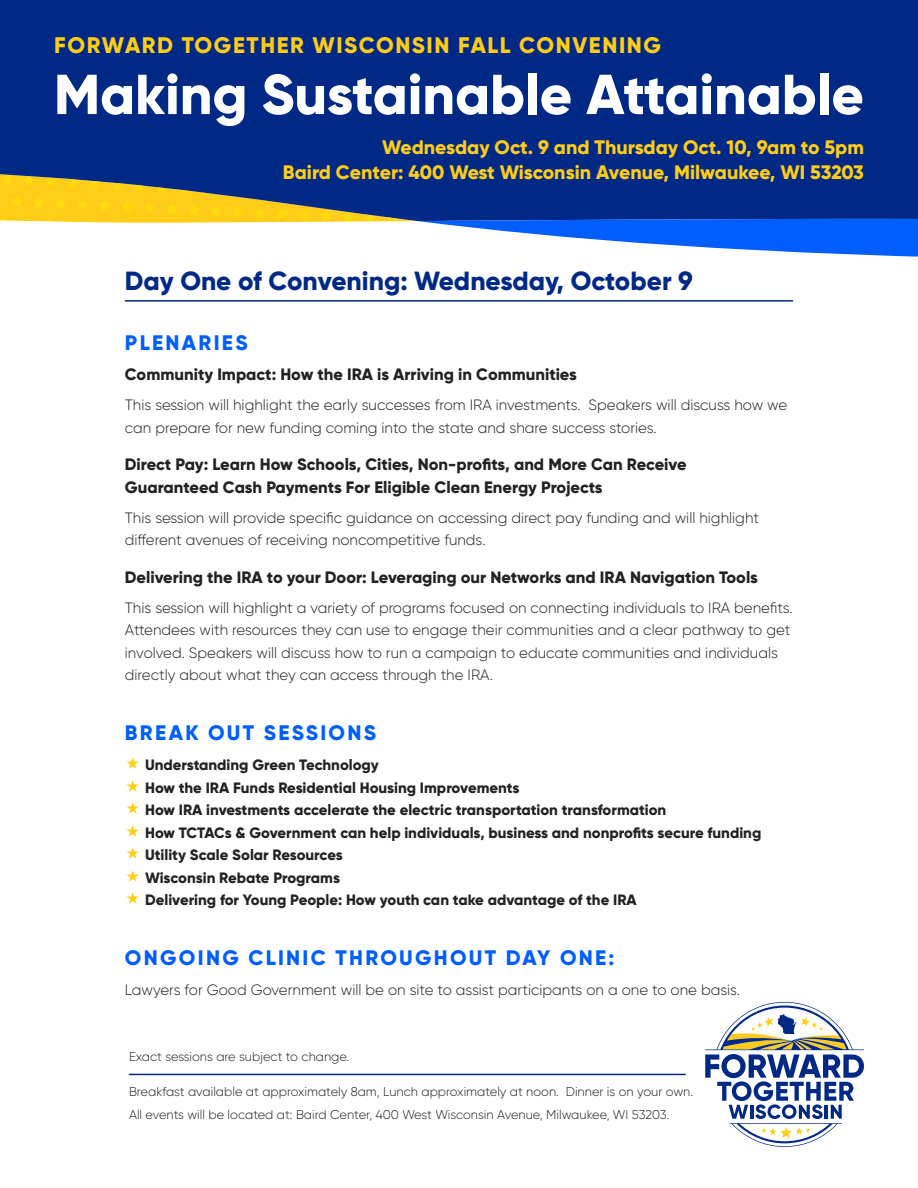
<style>
.page{position:relative;width:918px;height:1188px;background:#fff}
.page>*{position:absolute;margin:0;border:0;box-sizing:border-box;transform-origin:0 0}
.cs{font:800 56.25px "Gilroy";color:#fff}
.ct{font:800 26.25px "Gilroy";color:#002985}
.ct-2{font:800 22.5px "Gilroy";letter-spacing:.07em;color:#ffcc17}
.ah{font:800 21px "Gilroy";letter-spacing:.11em;color:#005eff}
.bh{font:800 19.5px "Gilroy";color:#ffcc17}
.bh-2{font:800 16.5px/22.5px "Gilroy";color:#222}
.t1{font:300 15px/22.5px "Gilroy";color:#222}
.t2{font:800 15px "Gilroy";color:#222}
.t3{font:300 12.75px "Gilroy";color:#222}
.nt{font:300 12.75px "Gilroy";color:#231f20}
</style>
<div class="page">
<div style="left:0;top:0;width:918px;height:173px;background:#002985"></div>
<svg style="left:0;top:173px;width:918px;height:84px"></svg>
<hr style="left:129px;top:1074px;width:557px;height:1px;background:#002985">
<hr style="left:125px;top:300px;width:668px;height:2px;background:#002985">
<svg style="left:705px;top:1002px;width:159px;height:145px"></svg>
<p class="ct-2" style="left:54px;top:31px;width:609px">FORWARD TOGETHER WISCONSIN FALL CONVENING</p>
<p class="cs" style="left:54px;top:59px;width:812px">Making Sustainable Attainable</p>
<p class="bh" style="left:382px;top:135px;width:483px">Wednesday Oct. 9 and Thursday Oct. 10, 9am to 5pm</p>
<p class="bh" style="left:283px;top:160px;width:583px">Baird Center: 400 West Wisconsin Avenue, Milwaukee, WI 53203</p>
<p class="ct" style="left:125px;top:265px;width:570px">Day One of Convening: Wednesday, October 9</p>
<p class="ah" style="left:125px;top:330px;width:124px">PLENARIES</p>
<p class="bh-2" style="left:125px;top:363px;width:454px">Community Impact: How the IRA is Arriving in Communities</p>
<p class="t1" style="left:125px;top:394px;width:664px">This session will highlight the early successes from IRA investments. Speakers will discuss how we can prepare for new funding coming into the state and share success stories.</p>
<p class="bh-2" style="left:125px;top:453px;width:563px">Direct Pay: Learn How Schools, Cities, Non-profits, and More Can Receive<br>Guaranteed Cash Payments For Eligible Clean Energy Projects</p>
<p class="t1" style="left:125px;top:506px;width:636px">This session will provide specific guidance on accessing direct pay funding and will highlight different avenues of receiving noncompetitive funds.</p>
<p class="bh-2" style="left:125px;top:566px;width:635px">Delivering the IRA to your Door: Leveraging our Networks and IRA Navigation Tools</p>
<p class="t1" style="left:125px;top:596px;width:669px">This session will highlight a variety of programs focused on connecting individuals to IRA benefits.<br>Attendees with resources they can use to engage their communities and a clear pathway to get involved. Speakers will discuss how to run a campaign to educate communities and individuals directly about what they can access through the IRA.</p>
<p class="ah" style="left:125px;top:720px;width:252px">BREAK OUT SESSIONS</p>
<p class="t2" style="left:145px;top:756px;width:235px">Understanding Green Technology</p>
<p class="t2" style="left:145px;top:778px;width:376px">How the IRA Funds Residential Housing Improvements</p>
<p class="t2" style="left:145px;top:801px;width:523px">How IRA investments accelerate the electric transportation transformation</p>
<p class="t2" style="left:145px;top:823px;width:618px">How TCTACs &amp; Government can help individuals, business and nonprofits secure funding</p>
<p class="t2" style="left:145px;top:846px;width:199px">Utility Scale Solar Resources</p>
<p class="t2" style="left:145px;top:868px;width:196px">Wisconsin Rebate Programs</p>
<p class="t2" style="left:145px;top:891px;width:493px">Delivering for Young People: How youth can take advantage of the IRA</p>
<p class="ah" style="left:125px;top:945px;width:491px">ONGOING CLINIC THROUGHOUT DAY ONE:</p>
<p class="t1" style="left:125px;top:979px;width:617px">Lawyers for Good Government will be on site to assist participants on a one to one basis.</p>
<p class="t3" style="left:129px;top:1049px;width:222px">Exact sessions are subject to change.</p>
<p class="nt" style="left:129px;top:1084px;width:566px">Breakfast available at approximately 8am, Lunch approximately at noon. Dinner is on your own.</p>
<p class="t3" style="left:129px;top:1106px;width:542px">All events will be located at: Baird Center, 400 West Wisconsin Avenue, Milwaukee, WI 53203.</p>
</div>
